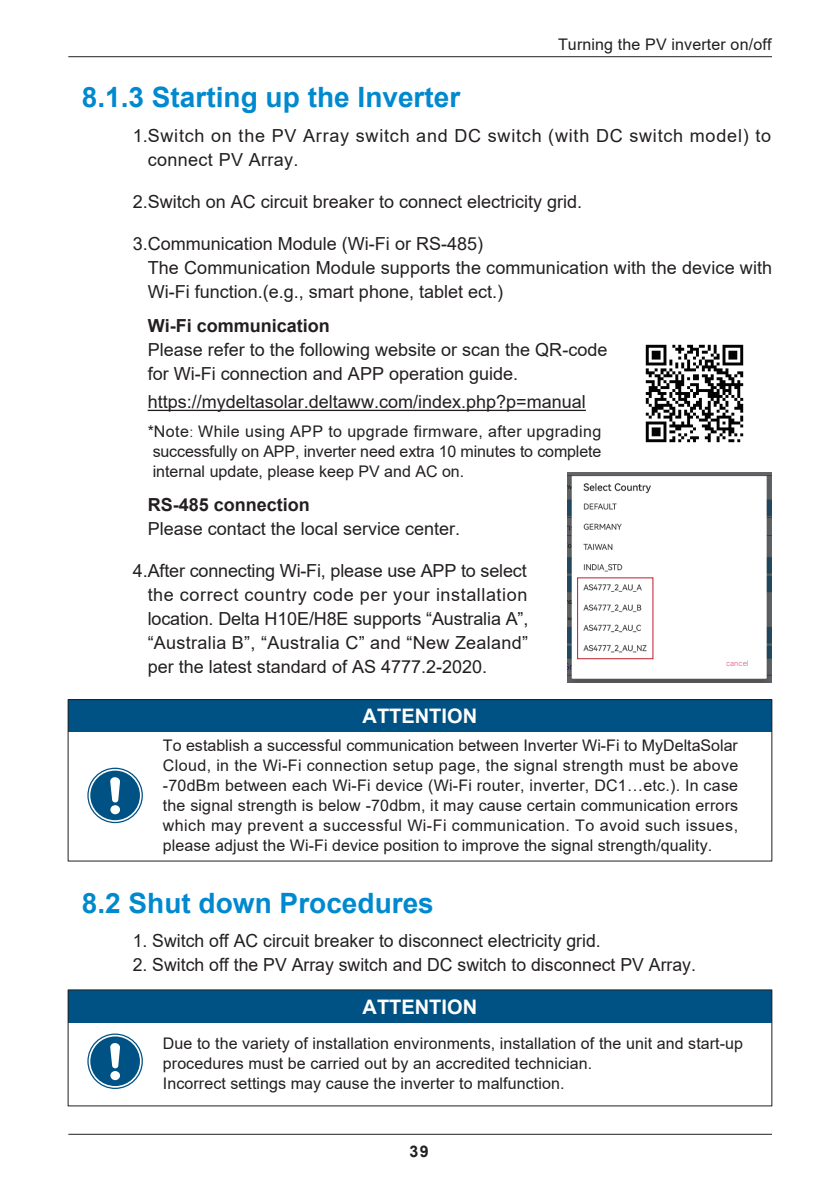
<style>
.page{position:relative;width:840px;height:1191px;background:#fff}
.page>*{position:absolute;margin:0;border:0;box-sizing:border-box;transform-origin:0 0}
.t1{font:700 28px "Arial";color:#0089cf}
.t2{font:700 20px "Arial";color:#fff}
.t3{font:18px/24px "Arial";color:#231f20}
.t4{font:18px/24px "Arial";letter-spacing:.045em;color:#231f20}
.t5{font:700 18px "Arial";color:#231f20}
.t6{font:16px/20px "Arial";letter-spacing:.005em;color:#231f20;text-align:justify}
.t7{font:700 16px "Arial";color:#231f20}
.t8{font:300 7.4px "Delta Sans";letter-spacing:.005em;color:#df4c7f}
.s1{font-family:"Adobe Ming Std";font-weight:300}
</style>
<div class="page">
<hr style="left:148px;top:410px;width:437px;height:1px;background:#231f20">
<div style="left:68px;top:990px;width:703px;height:32px;background:#005285"></div>
<svg style="left:87px;top:1033px;width:56px;height:56px"></svg>
<div style="left:89px;top:1035px;width:52px;height:52px;background:#005285;border-radius:50%"></div>
<div style="left:89px;top:1034px;width:52px;height:53px;border:2px solid #fff;border-radius:50%"></div>
<svg style="left:110px;top:1043px;width:10px;height:37px"></svg>
<div style="left:68px;top:699px;width:703px;height:33px;background:#005285"></div>
<div style="left:68px;top:699px;width:704px;height:162px;border:1px solid #231f20"></div>
<svg style="left:87px;top:767px;width:56px;height:56px"></svg>
<div style="left:89px;top:770px;width:52px;height:51px;background:#005285;border-radius:50%"></div>
<div style="left:89px;top:769px;width:52px;height:53px;border:2px solid #fff;border-radius:50%"></div>
<svg style="left:110px;top:777px;width:10px;height:37px"></svg>
<img style="left:645px;top:344px;width:99px;height:99px">
<img style="left:567px;top:473px;width:204px;height:210px">
<div style="left:576px;top:577px;width:77px;height:82px;border:1px solid #be1d2c"></div>
<hr style="left:68px;top:1133px;width:703px;height:1px;background:#231f20">
<hr style="left:68px;top:56px;width:703px;height:1px;background:#231f20">
<h1 class="t1" style="left:82px;top:77px;width:380px">8.1.3 Starting up the Inverter</h1>
<p class="t6" style="left:557px;top:34px;width:215px">Turning the PV inverter on/off</p>
<p class="t4" style="left:148px;top:124px;width:624px;text-indent:-15px">1.Switch on the PV Array switch and DC switch (with DC switch model) to connect PV Array.</p>
<p class="t3" style="left:133px;top:190px;width:451px">2.Switch on AC circuit breaker to connect electricity grid.</p>
<p class="t3" style="left:148px;top:232px;width:625px;text-indent:-15px">3.Communication Module (Wi-Fi or RS-485)<br>The Communication Module supports the communication with the device with<br>Wi-Fi function.(e.g., smart phone, tablet ect.)</p>
<p class="t5" style="left:148px;top:313px;width:184px">Wi-Fi communication</p>
<p class="t3" style="left:148px;top:338px;width:461px">Please refer to the following website or scan the QR-code for Wi-Fi connection and APP operation guide.</p>
<p class="t3" style="left:148px;top:390px;width:439px">https://mydeltasolar.deltaww.com/index.php?p=manual</p>
<p class="t6" style="left:153px;top:421px;width:450px;text-indent:-5px">*Note<span class="s1">:</span> While using APP to upgrade firmware, after upgrading successfully on APP, inverter need extra 10 minutes to complete internal update, please keep PV and AC on.</p>
<p class="t5" style="left:148px;top:491px;width:164px">RS-485 connection</p>
<p class="t3" style="left:148px;top:516px;width:314px">Please contact the local service center.</p>
<p class="t3" style="left:148px;top:558px;width:382px;text-align:justify;text-indent:-15px">4.After connecting Wi-Fi, please use APP to select the correct country code per your installation location. Delta H10E/H8E supports “Australia A”, “Australia B”, “Australia C” and “New Zealand” per the latest standard of AS 4777.2-2020.</p>
<p class="t8" style="left:725px;top:658px;width:24px">cancel</p>
<p class="t2" style="left:362px;top:702px;width:116px">ATTENTION</p>
<p class="t6" style="left:163px;top:735px;width:576px">To establish a successful communication between Inverter Wi-Fi to MyDeltaSolar Cloud, in the Wi-Fi connection setup page, the signal strength must be above -70dBm between each Wi-Fi device (Wi-Fi router, inverter, DC1…etc.). In case the signal strength is below -70dbm, it may cause certain communication errors which may prevent a successful Wi-Fi communication. To avoid such issues, please adjust the Wi-Fi device position to improve the signal strength/quality.</p>
<h1 class="t1" style="left:82px;top:883px;width:353px">8.2 Shut down Procedures</h1>
<p class="t3" style="left:133px;top:928px;width:469px">1. Switch off AC circuit breaker to disconnect electricity grid.</p>
<p class="t3" style="left:133px;top:952px;width:564px">2. Switch off the PV Array switch and DC switch to disconnect PV Array.</p>
<p class="t2" style="left:362px;top:992px;width:116px">ATTENTION</p>
<p class="t6" style="left:163px;top:1033px;width:581px;text-align:left">Due to the variety of installation environments, installation of the unit and start-up procedures must be carried out by an accredited technician.<br>Incorrect settings may cause the inverter to malfunction.</p>
<p class="t7" style="left:409px;top:1140px;width:21px">39</p>
</div>
